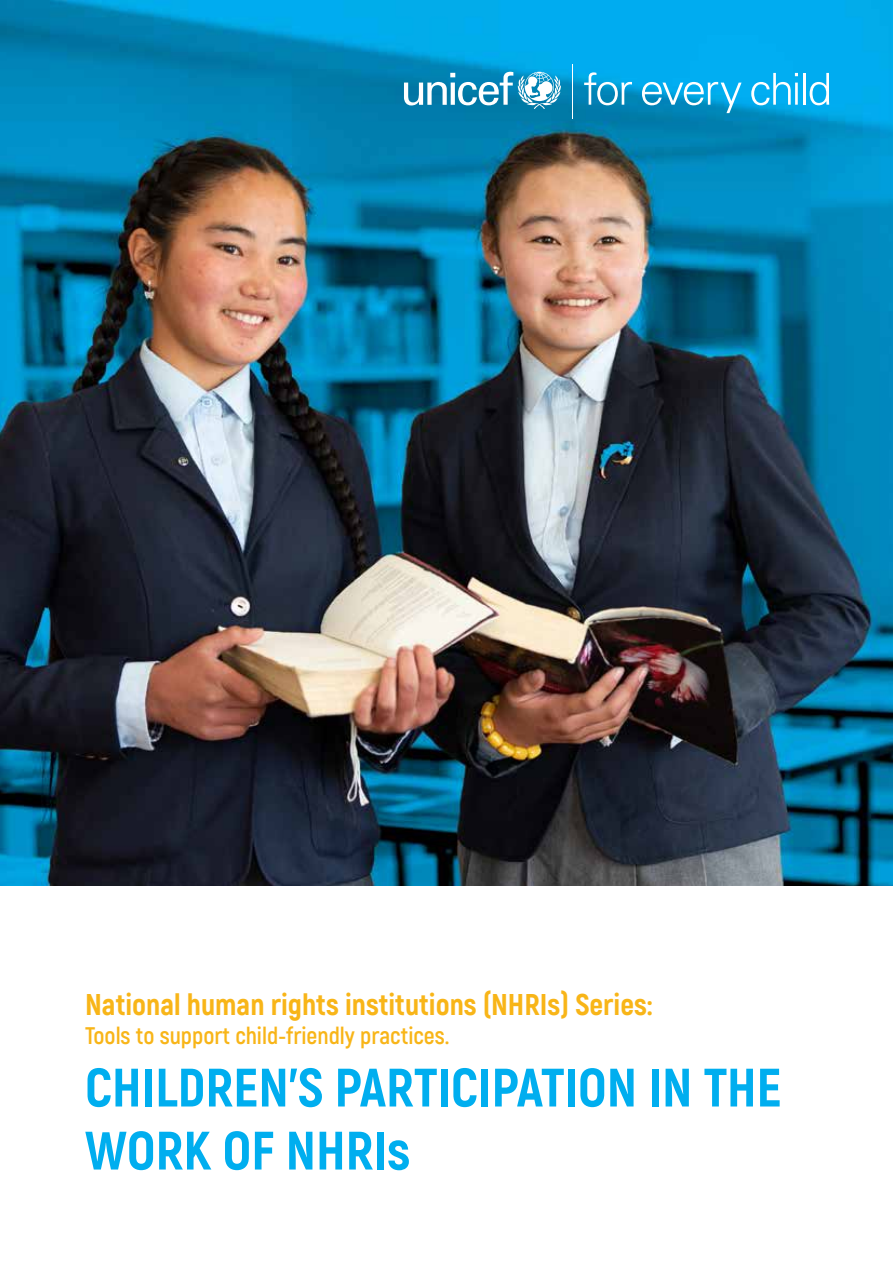
<style>
.page{position:relative;width:893px;height:1263px;background:#fff}
.page>*{position:absolute;margin:0;border:0;box-sizing:border-box;transform-origin:0 0}
.t1{font:800 54px/63px "Akrobat";color:#00aeef}
.t2{font:800 30px "Akrobat";color:#f8b518}
.t3{font:700 24px "Akrobat";color:#f8b518}
</style>
<div class="page">
<img style="left:0;top:0;width:893px;height:885px">
<svg style="left:404px;top:72px;width:157px;height:37px"></svg>
<svg style="left:584px;top:72px;width:48px;height:33px"></svg>
<svg style="left:642px;top:82px;width:99px;height:31px"></svg>
<svg style="left:751px;top:73px;width:47px;height:32px"></svg>
<hr style="left:795px;top:83px;width:3px;height:22px;background:#fff">
<hr style="left:803px;top:73px;width:3px;height:32px;background:#fff">
<svg style="left:810px;top:73px;width:19px;height:32px"></svg>
<hr style="left:572px;top:64px;width:1px;height:54px;background:#fff">
<p class="t2" style="left:85px;top:985px;width:569px">National human rights institutions (NHRIs) Series:</p>
<p class="t3" style="left:85px;top:1020px;width:366px">Tools to support child-friendly practices.</p>
<h1 class="t1" style="left:85px;top:1056px;width:698px">CHILDREN’S PARTICIPATION IN THE<br>WORK OF NHRIs</h1>
</div>
